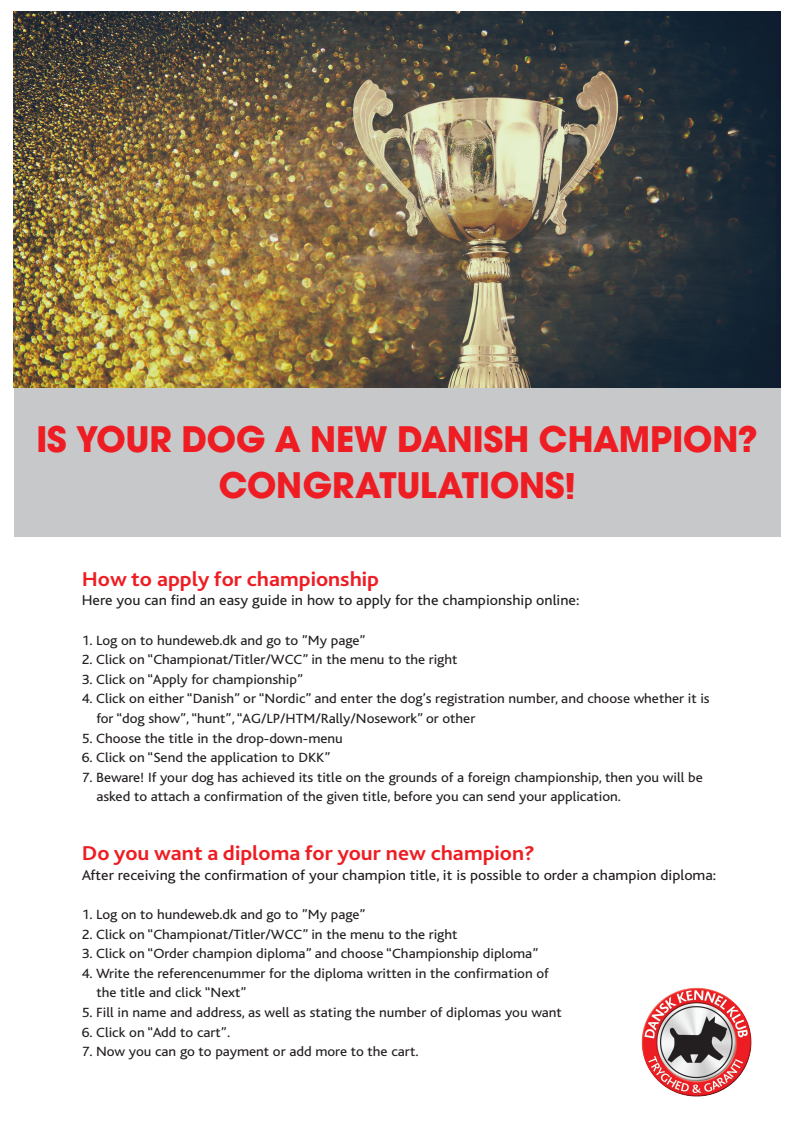
<style>
.page{position:relative;width:794px;height:1134px;background:#fff}
.page>*{position:absolute;margin:0;border:0;box-sizing:border-box;transform-origin:0 0}
.t1{font:700 38.4px/46.1px "Avant Garde Md ITC";color:#ee1d23;text-align:center}
.t2{font:700 20.96px "Bliss 2";color:#ee1d23;scale:1.07 1}
.t3{font:14.8px "Bliss";color:#231f20;scale:1.07 1}
.t4{font:13.96px/19.6px "Bliss";color:#231f20;scale:1.07 1}
.s1{font-family:"Barge";font-weight:400;font-size:36.08px}
</style>
<div class="page">
<div style="left:14px;top:325px;width:766px;height:212px;background:#c7c8ca"></div>
<img style="left:14px;top:11px;width:766px;height:377px">
<img style="left:641px;top:987px;width:111px;height:110px">
<h1 class="t1" style="left:36px;top:416px;width:722px">IS YOUR DOG A NEW DANISH CHAMPION?<br>CONGRATULATIONS<span class="s1">!</span></h1>
<h2 class="t2" style="left:82px;top:566px;width:279px">How to apply for championship</h2>
<p class="t3" style="left:82px;top:593px;width:466px">Here you can find an easy guide in how to apply for the championship online:</p>
<p class="t4" style="left:82px;top:630px;width:267px">1. Log on to hundeweb.dk and go to ”My page”</p>
<p class="t4" style="left:82px;top:650px;width:353px">2. Click on “Championat/Titler/WCC” in the menu to the right</p>
<p class="t4" style="left:82px;top:670px;width:208px">3. Click on “Apply for championship”</p>
<p class="t4" style="left:96px;top:689px;width:575px;text-indent:-15px">4. Click on either “Danish” or “Nordic” and enter the dog’s registration number, and choose whether it is for “dog show”, “hunt”, “AG/LP/HTM/Rally/Nosework” or other</p>
<p class="t4" style="left:82px;top:728px;width:245px">5. Choose the title in the drop-down-menu</p>
<p class="t4" style="left:82px;top:748px;width:234px">6. Click on “Send the application to DKK”</p>
<p class="t4" style="left:96px;top:768px;width:568px;text-indent:-15px">7. Beware! If your dog has achieved its title on the grounds of a foreign championship, then you will be asked to attach a confirmation of the given title, before you can send your application.</p>
<h2 class="t2" style="left:82px;top:840px;width:425px">Do you want a diploma for your new champion?</h2>
<p class="t3" style="left:82px;top:867px;width:594px">After receiving the confirmation of your champion title, it is possible to order a champion diploma:</p>
<p class="t4" style="left:82px;top:905px;width:267px">1. Log on to hundeweb.dk and go to ”My page”</p>
<p class="t4" style="left:82px;top:924px;width:353px">2. Click on “Championat/Titler/WCC” in the menu to the right</p>
<p class="t4" style="left:82px;top:944px;width:428px">3. Click on “Order champion diploma” and choose “Championship diploma”</p>
<p class="t4" style="left:96px;top:964px;width:424px;text-indent:-15px">4. Write the referencenummer for the diploma written in the confirmation of the title and click “Next”</p>
<p class="t4" style="left:82px;top:1003px;width:450px">5. Fill in name and address, as well as stating the number of diplomas you want</p>
<p class="t4" style="left:82px;top:1022px;width:140px">6. Click on “Add to cart”.</p>
<p class="t4" style="left:82px;top:1042px;width:316px">7. Now you can go to payment or add more to the cart.</p>
</div>
